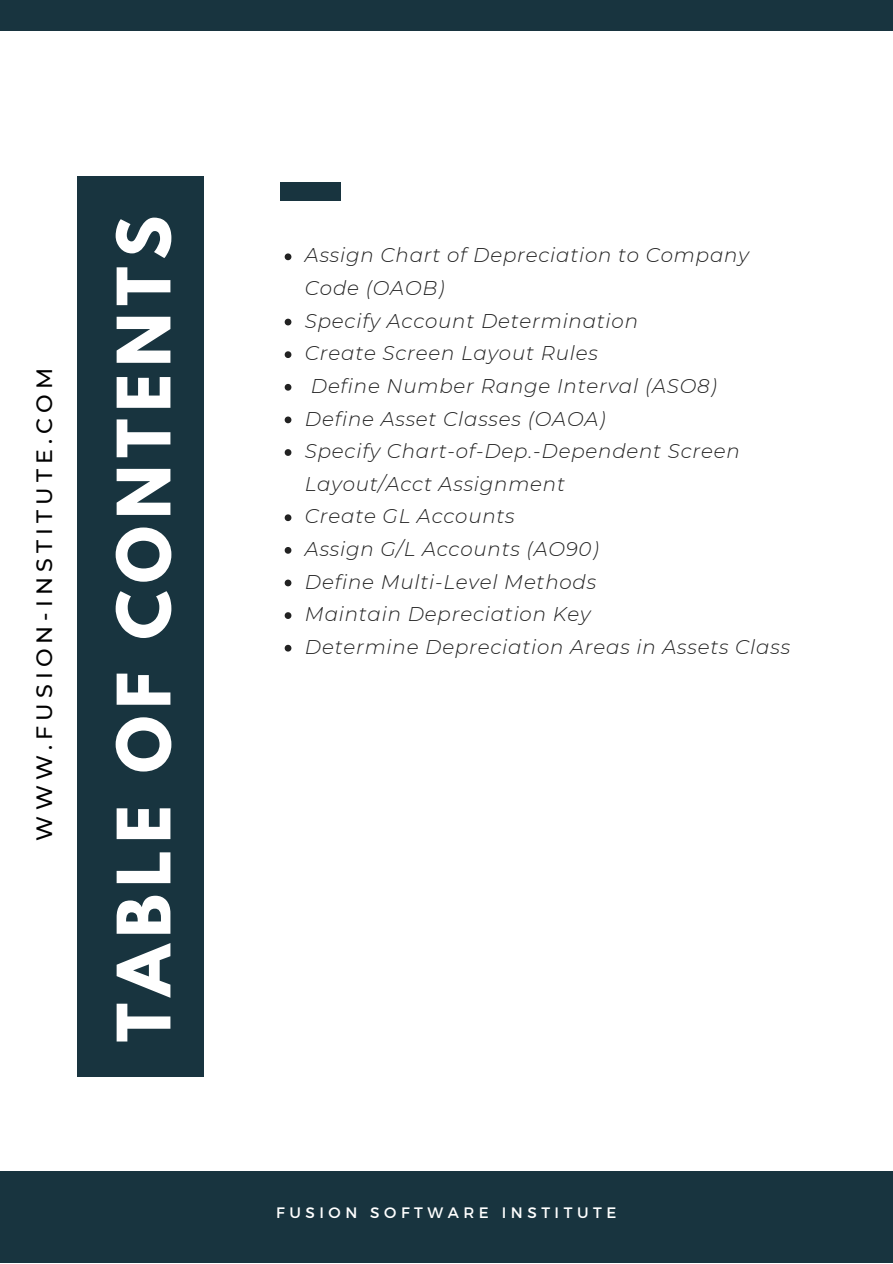
<style>
.page{position:relative;width:893px;height:1264px;background:#fff}
.page>*{position:absolute;margin:0;border:0;box-sizing:border-box;transform-origin:0 0}
.t1{font:700 65.25px "League Spartan";letter-spacing:.11em;color:#fff}
.t2{font:500 22.2px "Montserrat";letter-spacing:.23em;color:#000}
.t3{font:italic 300 19.8px/32.5px "Montserrat";letter-spacing:.04em;color:#222}
.t4{font:15.15px "Montserrat";letter-spacing:.3em;color:#fff}
</style>
<div class="page">
<div style="left:78px;top:176px;width:126px;height:900px;background:#18343f"></div>
<div style="left:0;top:1171px;width:892px;height:91px;background:#18343f"></div>
<div style="left:0;top:0;width:892px;height:30px;background:#18343f"></div>
<div style="left:279px;top:182px;width:61px;height:18px;background:#18343f"></div>
<svg style="left:285px;top:253px;width:6px;height:7px"></svg>
<svg style="left:285px;top:319px;width:6px;height:6px"></svg>
<svg style="left:285px;top:351px;width:6px;height:7px"></svg>
<svg style="left:285px;top:384px;width:6px;height:6px"></svg>
<svg style="left:285px;top:416px;width:6px;height:7px"></svg>
<svg style="left:285px;top:449px;width:6px;height:7px"></svg>
<svg style="left:285px;top:514px;width:6px;height:7px"></svg>
<svg style="left:285px;top:547px;width:6px;height:6px"></svg>
<svg style="left:285px;top:579px;width:6px;height:7px"></svg>
<svg style="left:285px;top:612px;width:6px;height:7px"></svg>
<svg style="left:285px;top:645px;width:6px;height:6px"></svg>
<p class="t2" style="left:31px;top:840px;width:474px;rotate:-90deg">WWW.FUSION-INSTITUTE.COM</p>
<p class="t1" style="left:112px;top:1042px;width:827px;rotate:-90deg">TABLE OF CONTENTS</p>
<p class="t3" style="left:305px;top:239px;width:445px">Assign Chart of Depreciation to Company<br>Code (OAOB)</p>
<p class="t3" style="left:305px;top:304px;width:334px">Specify Account Determination</p>
<p class="t3" style="left:305px;top:337px;width:294px">Create Screen Layout Rules</p>
<p class="t3" style="left:311px;top:369px;width:407px">Define Number Range Interval (ASO8)</p>
<p class="t3" style="left:305px;top:402px;width:302px">Define Asset Classes (OAOA)</p>
<p class="t3" style="left:305px;top:435px;width:436px">Specify Chart-of-Dep.-Dependent Screen<br>Layout/Acct Assignment</p>
<p class="t3" style="left:305px;top:500px;width:211px">Create GL Accounts</p>
<p class="t3" style="left:305px;top:532px;width:295px">Assign G/L Accounts (AO90)</p>
<p class="t3" style="left:305px;top:565px;width:293px">Define Multi-Level Methods</p>
<p class="t3" style="left:305px;top:598px;width:287px">Maintain Depreciation Key</p>
<p class="t3" style="left:305px;top:630px;width:486px">Determine Depreciation Areas in Assets Class</p>
<p class="t4" style="left:276px;top:1203px;width:341px">FUSION SOFTWARE INSTITUTE</p>
</div>
